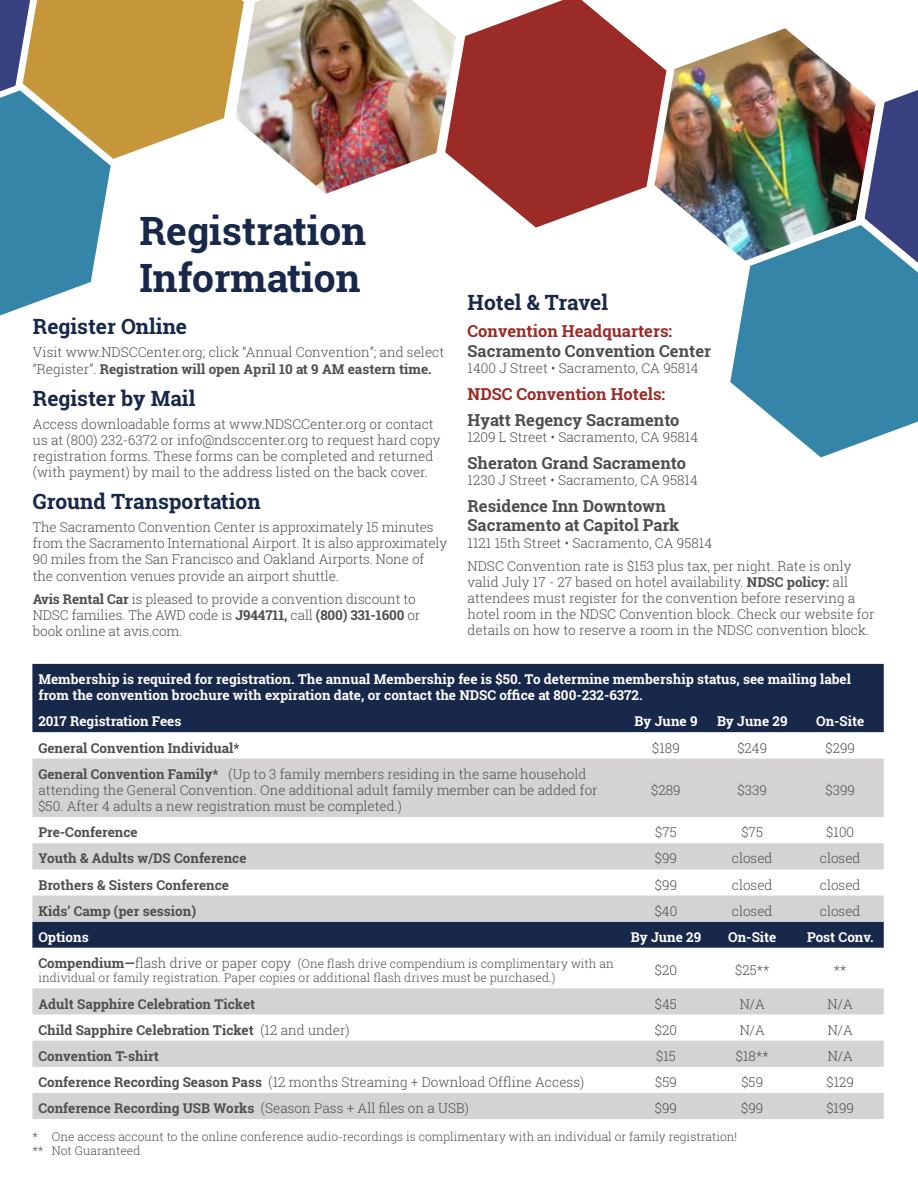
<style>
.page{position:relative;width:918px;height:1188px;background:#fff}
.page>*{position:absolute;margin:0;border:0;box-sizing:border-box;transform-origin:0 0}
.t1{font:700 39px/46.8px "Roboto Slab";color:#18284a}
.t2{font:700 21px "Roboto Slab";color:#18284a}
.t3{font:700 16.5px/19.8px "Roboto Slab";color:#4f4e4e}
.t4{font:700 16.5px "Roboto Slab";color:#9a2b27}
.t5{font:300 13.5px/16.2px "Roboto Slab";color:#4f4e4e}
.t6{font:700 13.5px/16.2px "Roboto Slab";color:#fff}
.t7{font:700 13.5px "Roboto Slab";color:#4f4e4e}
.t8{font:300 12px/14.4px "Roboto Slab";color:#4f4e4e}
.s1{font-weight:700}
.s2{font-weight:700;font-size:13.5px}
.s3{font-size:13.5px}
.s4{font-weight:300}
</style>
<div class="page">
<svg style="left:730px;top:90px;width:188px;height:367px"></svg>
<div style="left:32px;top:664px;width:852px;height:68px;background:#18284a"></div>
<svg style="left:32px;top:732px;width:852px;height:27px"></svg>
<svg style="left:32px;top:759px;width:852px;height:360px;fill:#d4d2d3"></svg>
<svg style="left:0;top:0;width:235px;height:315px"></svg>
<img style="left:235px;top:0;width:210px;height:194px">
<svg style="left:445px;top:0;width:210px;height:228px;fill:#9a2b27"></svg>
<img style="left:655px;top:28px;width:221px;height:233px">
<h1 class="t1" style="left:139px;top:207px;width:228px">Registration<br>Information</h1>
<h2 class="t2" style="left:33px;top:312px;width:156px">Register Online</h2>
<p class="t5" style="left:33px;top:344px;width:413px">Visit www.NDSCCenter.org; click “Annual Convention”; and select “Register”. <span class="s1">Registration will open April 10 at 9 AM eastern time.</span></p>
<h2 class="t2" style="left:33px;top:384px;width:164px">Register by Mail</h2>
<p class="t5" style="left:33px;top:415px;width:409px">Access downloadable forms at www.NDSCCenter.org or contact us at (800) 232-6372 or info@ndsccenter.org to request hard copy registration forms. These forms can be completed and returned (with payment) by mail to the address listed on the back cover.</p>
<h2 class="t2" style="left:33px;top:487px;width:229px">Ground Transportation</h2>
<p class="t5" style="left:33px;top:519px;width:416px">The Sacramento Convention Center is approximately 15 minutes from the Sacramento International Airport. It is also approximately 90 miles from the San Francisco and Oakland Airports. None of the convention venues provide an airport shuttle.</p>
<p class="t5" style="left:33px;top:590px;width:389px"><span class="s1">Avis Rental Car</span> is pleased to provide a convention discount to<br>NDSC families. The AWD code is <span class="s1">J944711,</span> call <span class="s1">(800) 331-1600</span> or book online at avis.com.</p>
<p class="t6" style="left:38px;top:671px;width:814px">Membership is required for registration. The annual Membership fee is $50. To determine membership status, see mailing label from the convention brochure with expiration date, or contact the NDSC office at 800-232-6372.</p>
<p class="t6" style="left:38px;top:713px;width:145px">2017 Registration Fees</p>
<p class="t6" style="left:635px;top:713px;width:65px">By June 9</p>
<p class="t6" style="left:717px;top:713px;width:72px">By June 29</p>
<p class="t6" style="left:816px;top:713px;width:50px">On-Site</p>
<p class="t7" style="left:38px;top:738px;width:203px">General Convention Individual*</p>
<p class="t5" style="left:652px;top:739px;width:29px">$189</p>
<p class="t5" style="left:737px;top:739px;width:31px">$249</p>
<p class="t5" style="left:825px;top:739px;width:31px">$299</p>
<p class="t5" style="left:38px;top:765px;width:561px"><span class="s1">General Convention Family*</span> (Up to 3 family members residing in the same household attending the General Convention. One additional adult family member can be added for $50. After 4 adults a new registration must be completed.)</p>
<h2 class="t2" style="left:468px;top:288px;width:142px">Hotel &amp; Travel</h2>
<p class="t4" style="left:468px;top:320px;width:206px">Convention Headquarters:</p>
<p class="t3" style="left:468px;top:341px;width:245px">Sacramento Convention Center</p>
<p class="t5" style="left:468px;top:360px;width:232px">1400 J Street • Sacramento, CA 95814</p>
<p class="t4" style="left:468px;top:382px;width:199px">NDSC Convention Hotels:</p>
<p class="t3" style="left:468px;top:410px;width:213px">Hyatt Regency Sacramento</p>
<p class="t5" style="left:468px;top:429px;width:232px">1209 L Street • Sacramento, CA 95814</p>
<p class="t3" style="left:468px;top:453px;width:220px">Sheraton Grand Sacramento</p>
<p class="t5" style="left:468px;top:472px;width:232px">1230 J Street • Sacramento, CA 95814</p>
<p class="t3" style="left:468px;top:496px;width:213px">Residence Inn Downtown<br>Sacramento at Capitol Park</p>
<p class="t5" style="left:468px;top:531px;width:385px;line-height:23px">1121 15th Street • Sacramento, CA 95814<br>NDSC Convention rate is $153 plus tax, per night. Rate is only</p>
<p class="t5" style="left:468px;top:573px;width:408px">valid July 17 - 27 based on hotel availability. <span class="s1">NDSC policy:</span> all attendees must register for the convention before reserving a hotel room in the NDSC Convention block. Check our website for details on how to reserve a room in the NDSC convention block.</p>
<p class="t5" style="left:651px;top:782px;width:31px">$289</p>
<p class="t5" style="left:738px;top:782px;width:31px">$339</p>
<p class="t5" style="left:826px;top:782px;width:31px">$399</p>
<p class="t7" style="left:38px;top:823px;width:101px">Pre-Conference</p>
<p class="t5" style="left:655px;top:824px;width:23px">$75</p>
<p class="t5" style="left:741px;top:824px;width:23px">$75</p>
<p class="t5" style="left:826px;top:824px;width:29px">$100</p>
<p class="t7" style="left:38px;top:849px;width:210px">Youth &amp; Adults w/DS Conference</p>
<p class="t5" style="left:655px;top:850px;width:24px">$99</p>
<p class="t5" style="left:732px;top:850px;width:42px">closed</p>
<p class="t5" style="left:820px;top:850px;width:42px">closed</p>
<p class="t7" style="left:38px;top:875px;width:192px">Brothers &amp; Sisters Conference</p>
<p class="t5" style="left:655px;top:876px;width:24px">$99</p>
<p class="t5" style="left:732px;top:876px;width:42px">closed</p>
<p class="t5" style="left:820px;top:876px;width:42px">closed</p>
<p class="t7" style="left:38px;top:902px;width:159px">Kids’ Camp (per session)</p>
<p class="t5" style="left:655px;top:902px;width:24px">$40</p>
<p class="t5" style="left:732px;top:902px;width:42px">closed</p>
<p class="t5" style="left:820px;top:902px;width:42px">closed</p>
<p class="t6" style="left:38px;top:929px;width:52px">Options</p>
<p class="t6" style="left:631px;top:929px;width:72px">By June 29</p>
<p class="t6" style="left:728px;top:929px;width:50px">On-Site</p>
<p class="t6" style="left:807px;top:929px;width:68px">Post Conv.</p>
<p class="t8" style="left:38px;top:956px;width:577px"><span class="s2">Compendium—</span><span class="s3">flash drive or paper copy</span> (One flash drive compendium is complimentary with an individual or family registration. Paper copies or additional flash drives must be purchased.)</p>
<p class="t5" style="left:655px;top:962px;width:24px">$20</p>
<p class="t5" style="left:735px;top:962px;width:36px">$25**</p>
<p class="t5" style="left:834px;top:962px;width:14px">**</p>
<p class="t7" style="left:38px;top:994px;width:218px">Adult Sapphire Celebration Ticket</p>
<p class="t5" style="left:655px;top:995px;width:24px">$45</p>
<p class="t5" style="left:740px;top:995px;width:27px">N/A</p>
<p class="t5" style="left:828px;top:995px;width:27px">N/A</p>
<p class="t7" style="left:38px;top:1021px;width:313px">Child Sapphire Celebration Ticket <span class="s4">(12 and under)</span></p>
<p class="t5" style="left:655px;top:1021px;width:24px">$20</p>
<p class="t5" style="left:740px;top:1021px;width:27px">N/A</p>
<p class="t5" style="left:828px;top:1021px;width:27px">N/A</p>
<p class="t7" style="left:38px;top:1047px;width:122px">Convention T-shirt</p>
<p class="t5" style="left:656px;top:1047px;width:21px">$15</p>
<p class="t5" style="left:736px;top:1047px;width:34px">$18**</p>
<p class="t5" style="left:828px;top:1047px;width:27px">N/A</p>
<p class="t5" style="left:38px;top:1074px;width:547px"><span class="s1">Conference Recording Season Pass</span> (12 months Streaming + Download Offline Access)</p>
<p class="t5" style="left:655px;top:1074px;width:23px">$59</p>
<p class="t5" style="left:741px;top:1074px;width:23px">$59</p>
<p class="t5" style="left:826px;top:1074px;width:29px">$129</p>
<p class="t7" style="left:38px;top:1099px;width:432px">Conference Recording USB Works <span class="s4">(Season Pass + All files on a USB)</span></p>
<p class="t5" style="left:655px;top:1100px;width:24px">$99</p>
<p class="t5" style="left:741px;top:1100px;width:24px">$99</p>
<p class="t5" style="left:826px;top:1100px;width:29px">$199</p>
<p class="t8" style="left:32px;top:1129px;width:706px">* One access account to the online conference audio-recordings is complimentary with an individual or family registration! ** Not Guaranteed</p>
</div>
